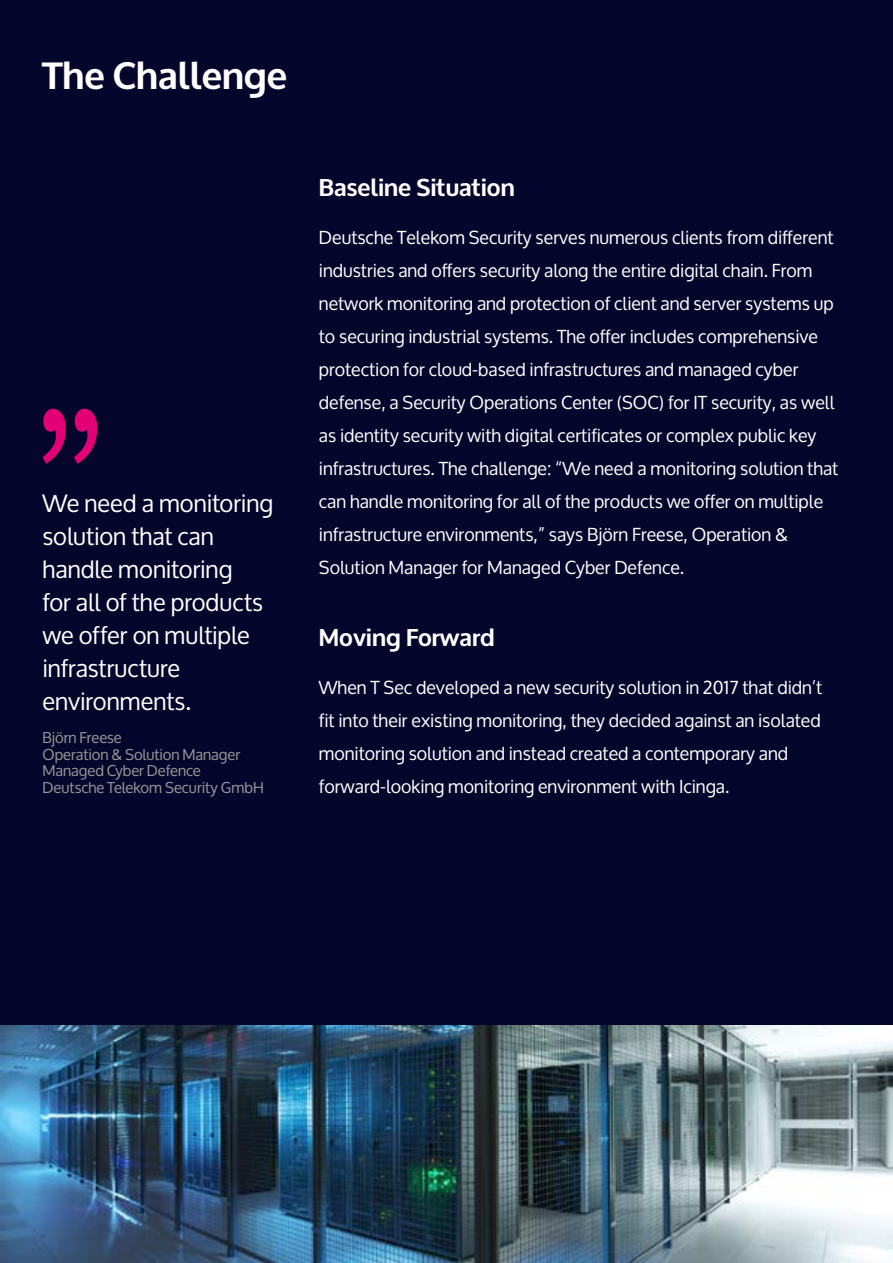
<style>
.page{position:relative;width:893px;height:1263px;background:#06062c}
.page>*{position:absolute;margin:0;border:0;box-sizing:border-box;transform-origin:0 0}
.t1{font:700 37.5px "Oxygen";color:#fff}
.t2{font:24px/33px "Oxygen";color:#fff}
.t3{font:700 24px "Oxygen";color:#fff}
.t4{font:18px/33px "Oxygen";color:#fff}
.t5{font:15px/16.5px "Oxygen";color:#999}
</style>
<div class="page">
<svg style="left:43px;top:409px;width:54px;height:55px"></svg>
<img style="left:0;top:1026px;width:893px;height:237px">
<h1 class="t1" style="left:43px;top:52px;width:246px">The Challenge</h1>
<h2 class="t2" style="left:43px;top:487px;width:232px">We need a monitoring solution that can handle monitoring<br>for all of the products we offer on multiple infrastructure environments.</h2>
<p class="t5" style="left:43px;top:730px;width:223px">Björn Freese<br>Operation &amp; Solution Manager<br>Managed Cyber Defence<br>Deutsche Telekom Security GmbH</p>
<h2 class="t3" style="left:319px;top:173px;width:197px">Baseline Situation</h2>
<p class="t4" style="left:319px;top:221px;width:521px">Deutsche Telekom Security serves numerous clients from different industries and offers security along the entire digital chain. From network monitoring and protection of client and server systems up to securing industrial systems. The offer includes comprehensive protection for cloud-based infrastructures and managed cyber defense, a Security Operations Center (SOC) for IT security, as well as identity security with digital certificates or complex public key infrastructures. The challenge: “We need a monitoring solution that can handle monitoring for all of the products we offer on multiple infrastructure environments,” says Björn Freese, Operation &amp; Solution Manager for Managed Cyber Defence.</p>
<h2 class="t3" style="left:319px;top:622px;width:177px">Moving Forward</h2>
<p class="t4" style="left:319px;top:671px;width:505px">When T Sec developed a new security solution in 2017 that didn’t fit into their existing monitoring, they decided against an isolated monitoring solution and instead created a contemporary and forward-looking monitoring environment with Icinga.</p>
</div>
